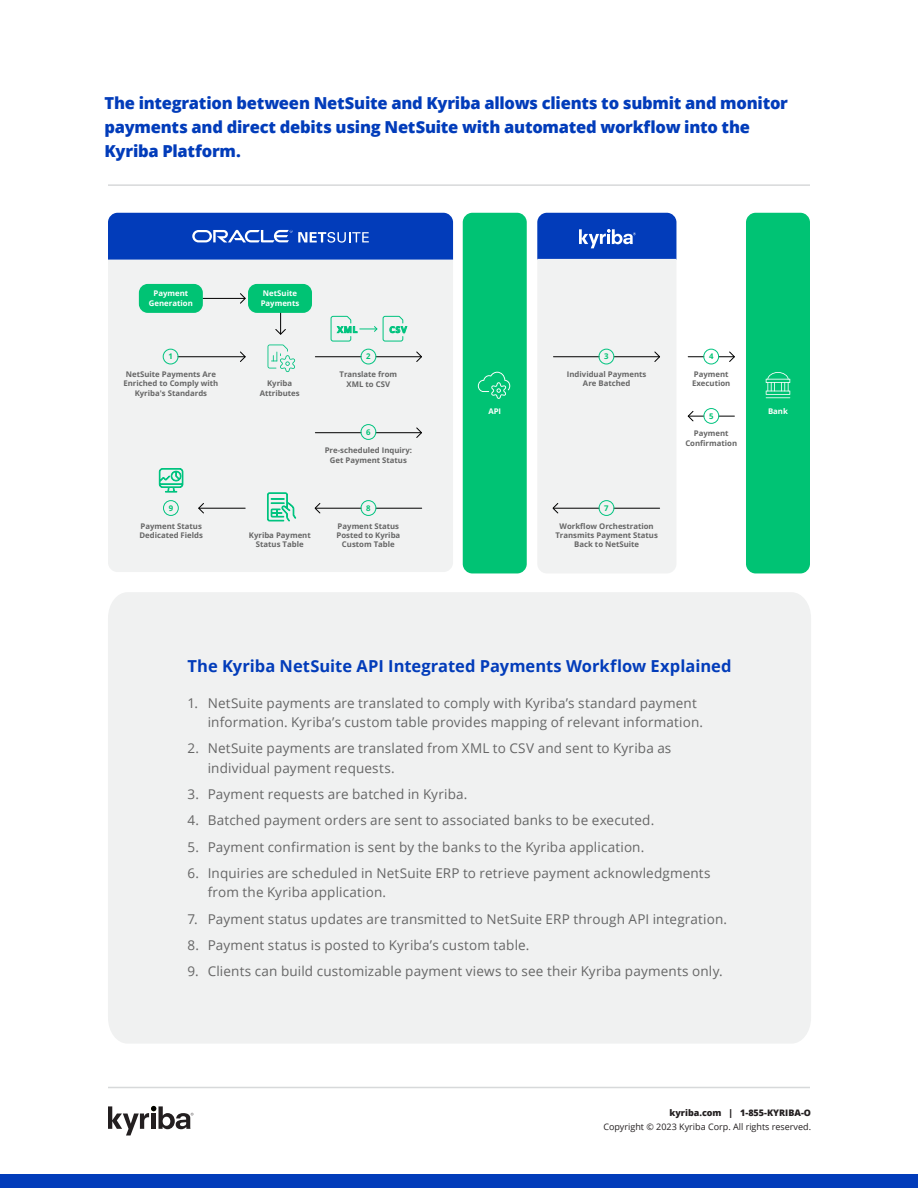
<style>
.page{position:relative;width:918px;height:1188px;background:#fff}
.page>*{position:absolute;margin:0;border:0;box-sizing:border-box;transform-origin:0 0}
.t1{font:800 16.5px/24px "Open Sans";letter-spacing:-.015em;color:#023cba}
.t2{font:700 16.5px "Open Sans";color:#023cba}
.t3{font:13.5px/19.5px "Open Sans";letter-spacing:.01em;color:#666}
.t4{font:9px "Open Sans";color:#231f20}
.t5{font:800 9px "Open Sans";color:#231f20}
.t6{font:700 8.55px "Open Sans";letter-spacing:.09em;color:#00c374}
.t7{font:700 7.8px/9.3px "Open Sans";color:#666;text-align:center}
.t8{font:700 7.8px/9.3px "Open Sans";color:#fff;text-align:center}
.t9{font:700 7.8px "Open Sans";color:#00c374}
</style>
<div class="page">
<svg style="left:108px;top:1106px;width:85px;height:30px"></svg>
<div style="left:0;top:1174px;width:918px;height:14px;background:#023cba"></div>
<hr style="left:108px;top:1087px;width:702px;height:1px;background:#d7d9da">
<div style="left:108px;top:592px;width:703px;height:451px;background:#f0f1f1"></div>
<hr style="left:108px;top:184px;width:702px;height:2px;background:#d7d9da">
<div style="left:108px;top:260px;width:345px;height:312px;background:#f1f2f2"></div>
<div style="left:746px;top:213px;width:64px;height:360px;background:#00c374;border-radius:10px"></div>
<div style="left:463px;top:213px;width:64px;height:360px;background:#00c374;border-radius:10px"></div>
<div style="left:538px;top:260px;width:138px;height:313px;background:#f1f2f2"></div>
<svg style="left:416px;top:427px;width:7px;height:12px"></svg>
<hr style="left:376px;top:432px;width:46px;height:1px;background:#000">
<hr style="left:315px;top:432px;width:46px;height:1px;background:#000">
<svg style="left:719px;top:416px;width:15px;height:1px"></svg>
<svg style="left:687px;top:411px;width:16px;height:11px"></svg>
<svg style="left:239px;top:293px;width:7px;height:11px"></svg>
<hr style="left:203px;top:298px;width:42px;height:1px;background:#000">
<svg style="left:275px;top:313px;width:12px;height:22px"></svg>
<svg style="left:239px;top:351px;width:7px;height:12px"></svg>
<hr style="left:178px;top:356px;width:67px;height:1px;background:#000">
<div style="left:139px;top:284px;width:64px;height:29px;background:#00c374;border-radius:9px"></div>
<div style="left:248px;top:284px;width:64px;height:29px;background:#00c374;border-radius:9px"></div>
<div style="left:163px;top:349px;width:15px;height:15px;border:1px solid #00c37f;border-radius:50%"></div>
<svg style="left:654px;top:351px;width:7px;height:12px"></svg>
<hr style="left:614px;top:356px;width:46px;height:1px;background:#000">
<hr style="left:553px;top:356px;width:46px;height:1px;background:#000">
<svg style="left:552px;top:502px;width:7px;height:12px"></svg>
<hr style="left:614px;top:508px;width:46px;height:1px;background:#000">
<hr style="left:553px;top:508px;width:46px;height:1px;background:#000">
<svg style="left:314px;top:502px;width:7px;height:12px"></svg>
<hr style="left:376px;top:508px;width:46px;height:1px;background:#000">
<hr style="left:316px;top:508px;width:45px;height:1px;background:#000">
<svg style="left:198px;top:502px;width:7px;height:12px"></svg>
<hr style="left:199px;top:508px;width:46px;height:1px;background:#000">
<div style="left:163px;top:500px;width:16px;height:16px;border:1px solid #00c37f;border-radius:50%"></div>
<svg style="left:766px;top:391px;width:24px;height:4px"></svg>
<svg style="left:766px;top:397px;width:24px;height:1px"></svg>
<svg style="left:767px;top:372px;width:22px;height:19px"></svg>
<svg style="left:478px;top:372px;width:32px;height:27px"></svg>
<svg style="left:537px;top:213px;width:139px;height:47px;background:#174cbf"></svg>
<div style="left:599px;top:349px;width:15px;height:15px;border:1px solid #00c37f;border-radius:50%"></div>
<div style="left:703px;top:408px;width:16px;height:16px;border:1px solid #00c37f;border-radius:50%"></div>
<div style="left:599px;top:500px;width:15px;height:16px;border:1px solid #00c37f;border-radius:50%"></div>
<div style="left:361px;top:424px;width:15px;height:16px;border:1px solid #00c37f;border-radius:50%"></div>
<div style="left:361px;top:500px;width:15px;height:16px;border:1px solid #00c37f;border-radius:50%"></div>
<svg style="left:688px;top:356px;width:15px;height:1px"></svg>
<svg style="left:719px;top:351px;width:16px;height:11px"></svg>
<div style="left:703px;top:349px;width:16px;height:15px;border:1px solid #00c37f;border-radius:50%"></div>
<svg style="left:416px;top:351px;width:7px;height:12px"></svg>
<hr style="left:376px;top:356px;width:46px;height:1px;background:#000">
<hr style="left:315px;top:356px;width:46px;height:1px;background:#000">
<div style="left:361px;top:349px;width:15px;height:15px;border:1px solid #00c37f;border-radius:50%"></div>
<svg style="left:159px;top:468px;width:24px;height:24px"></svg>
<svg style="left:268px;top:345px;width:27px;height:27px"></svg>
<svg style="left:330px;top:315px;width:77px;height:27px"></svg>
<svg style="left:267px;top:493px;width:29px;height:29px"></svg>
<svg style="left:108px;top:213px;width:345px;height:47px;background:#1147be"></svg>
<p class="t1" style="left:105px;top:90px;width:685px">The integration between NetSuite and Kyriba allows clients to submit and monitor payments and direct debits using NetSuite with automated workflow into the<br>Kyriba Platform.</p>
<p class="t8" style="left:149px;top:289px;width:45px">Payment<br>Generation</p>
<p class="t8" style="left:261px;top:289px;width:40px;text-align:left">NetSuite<br>Payments</p>
<p class="t9" style="left:168px;top:351px;width:6px">1</p>
<p class="t7" style="left:123px;top:369px;width:96px">NetSuite Payments Are<br>Enriched to Comply with<br>Kyriba's Standards</p>
<p class="t7" style="left:260px;top:379px;width:41px">Kyriba<br>Attributes</p>
<p class="t6" style="left:337px;top:324px;width:22px">XML</p>
<p class="t6" style="left:389px;top:324px;width:19px">CSV</p>
<p class="t9" style="left:366px;top:351px;width:6px">2</p>
<p class="t9" style="left:709px;top:351px;width:6px">4</p>
<p class="t9" style="left:604px;top:351px;width:6px">3</p>
<p class="t7" style="left:567px;top:369px;width:81px">Individual Payments<br>Are Batched</p>
<p class="t7" style="left:339px;top:370px;width:59px">Translate from<br>XML to CSV</p>
<p class="t7" style="left:692px;top:369px;width:40px;text-align:left">Payment<br>Execution</p>
<p class="t9" style="left:366px;top:426px;width:6px">6</p>
<p class="t7" style="left:325px;top:446px;width:89px">Pre-scheduled Inquiry:<br>Get Payment Status</p>
<p class="t8" style="left:488px;top:407px;width:14px">API</p>
<p class="t8" style="left:768px;top:407px;width:21px">Bank</p>
<p class="t9" style="left:709px;top:410px;width:6px">5</p>
<p class="t7" style="left:685px;top:429px;width:53px">Payment<br>Confirmation</p>
<p class="t9" style="left:169px;top:502px;width:6px">9</p>
<p class="t7" style="left:139px;top:521px;width:65px;text-align:left">Payment Status<br>Dedicated Fields</p>
<p class="t7" style="left:249px;top:530px;width:63px">Kyriba Payment<br>Status Table</p>
<p class="t9" style="left:366px;top:502px;width:6px">8</p>
<p class="t7" style="left:336px;top:521px;width:65px">Payment Status<br>Posted to Kyriba<br>Custom Table</p>
<p class="t9" style="left:604px;top:502px;width:6px">7</p>
<p class="t7" style="left:555px;top:521px;width:104px">Workflow Orchestration<br>Transmits Payment Status<br>Back to NetSuite</p>
<p class="t2" style="left:187px;top:655px;width:546px">The Kyriba NetSuite API Integrated Payments Workflow Explained</p>
<p class="t3" style="left:208px;top:693px;width:497px;text-indent:-20px">1. NetSuite payments are translated to comply with Kyriba’s standard payment information. Kyriba’s custom table provides mapping of relevant information.</p>
<p class="t3" style="left:208px;top:738px;width:465px;text-indent:-20px">2. NetSuite payments are translated from XML to CSV and sent to Kyriba as individual payment requests.</p>
<p class="t3" style="left:187px;top:784px;width:282px">3. Payment requests are batched in Kyriba.</p>
<p class="t3" style="left:187px;top:810px;width:468px">4. Batched payment orders are sent to associated banks to be executed.</p>
<p class="t3" style="left:187px;top:837px;width:458px">5. Payment confirmation is sent by the banks to the Kyriba application.</p>
<p class="t3" style="left:208px;top:863px;width:504px;text-indent:-20px">6. Inquiries are scheduled in NetSuite ERP to retrieve payment acknowledgments from the Kyriba application.</p>
<p class="t3" style="left:187px;top:909px;width:541px">7. Payment status updates are transmitted to NetSuite ERP through API integration.</p>
<p class="t3" style="left:187px;top:935px;width:344px">8. Payment status is posted to Kyriba’s custom table.</p>
<p class="t3" style="left:187px;top:961px;width:537px">9. Clients can build customizable payment views to see their Kyriba payments only.</p>
<p class="t5" style="left:669px;top:1106px;width:143px">kyriba.com | 1-855-KYRIBA-O</p>
<p class="t4" style="left:603px;top:1120px;width:209px">Copyright © 2023 Kyriba Corp. All rights reserved.</p>
</div>
